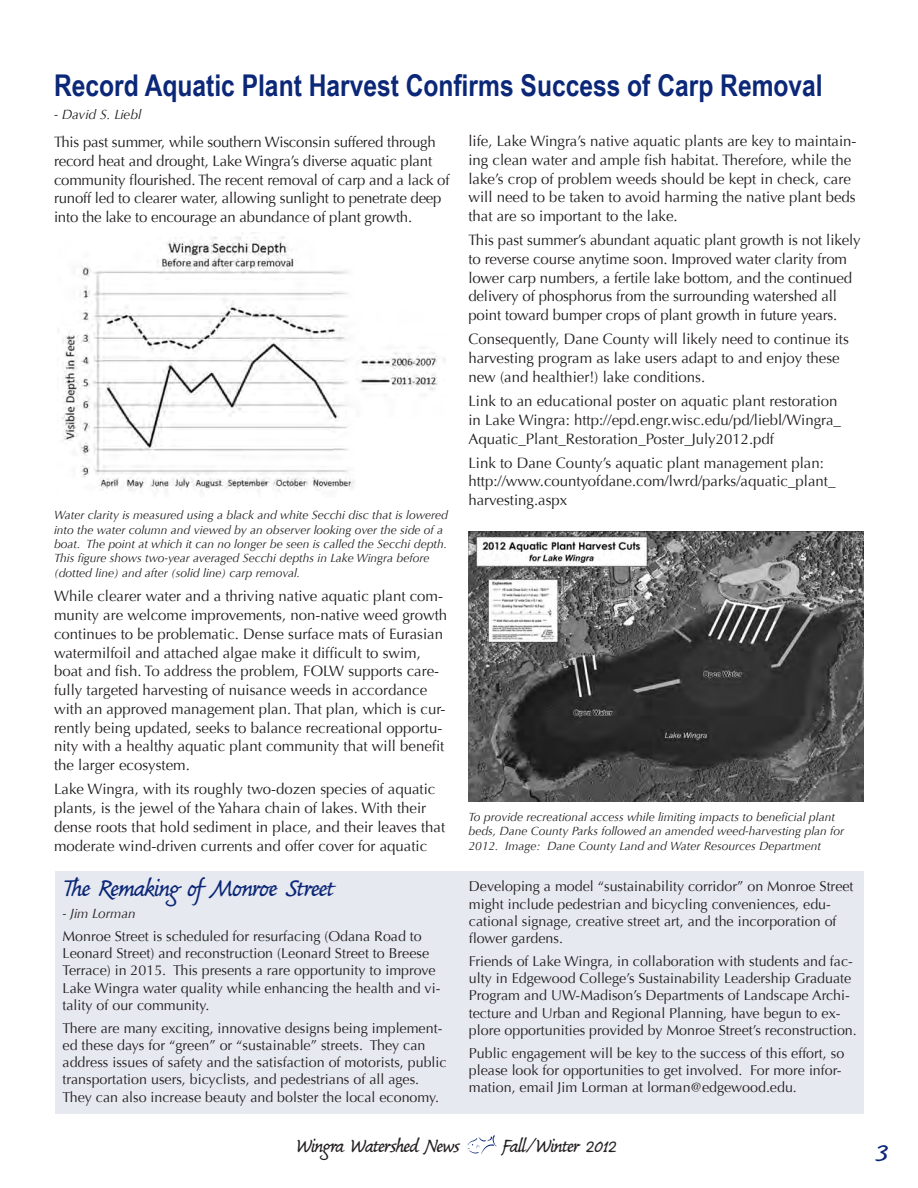
<style>
.page{position:relative;width:918px;height:1188px;background:#fff}
.page>*{position:absolute;margin:0;border:0;box-sizing:border-box;transform-origin:0 0}
.Headline{font:700 30px "Arial Narrow";color:#0b2777}
.script_subhead{font:700 27px "Synthetica Std";letter-spacing:-.025em;color:#0b2777}
.script_subhead-2{font:700 27px "Synthetica Std";letter-spacing:-.025em;color:#0b2777;scale:1.25 1}
.t1{font:700 21px "Synthetica Std";letter-spacing:-.025em;color:#231f20}
.body_text{font:15px/18.8px "Optima";color:#231f20}
.small_text{font:14.25px/17.2px "Optima";color:#231f20}
.byline{font:italic 13.5px "Optima";color:#231f20}
.t2{font:italic 12px/14.4px "Optima";color:#231f20}
</style>
<div class="page">
<svg style="left:468px;top:1135px;width:29px;height:20px"></svg>
<img style="left:57px;top:237px;width:389px;height:254px">
<img style="left:468px;top:532px;width:396px;height:269px">
<div style="left:56px;top:872px;width:808px;height:242px;background:#e7e9f1"></div>
<p class="Headline" style="left:54px;top:63px;width:770px">Record Aquatic Plant Harvest Confirms Success of Carp Removal</p>
<p class="byline" style="left:54px;top:107px;width:89px">- David S. Liebl</p>
<p class="body_text" style="left:54px;top:133px;width:397px">This past summer, while southern Wisconsin suffered through record heat and drought, Lake Wingra’s diverse aquatic plant community flourished. The recent removal of carp and a lack of runoff led to clearer water, allowing sunlight to penetrate deep into the lake to encourage an abundance of plant growth.</p>
<p class="body_text" style="left:468px;top:132px;width:390px">life, Lake Wingra’s native aquatic plants are key to maintain&shy;ing clean water and ample fish habitat. Therefore, while the lake’s crop of problem weeds should be kept in check, care will need to be taken to avoid harming the native plant beds that are so important to the lake.</p>
<p class="body_text" style="left:468px;top:231px;width:394px">This past summer’s abundant aquatic plant growth is not likely to reverse course anytime soon. Improved water clarity from lower carp numbers, a fertile lake bottom, and the continued delivery of phosphorus from the surrounding watershed all point toward bumper crops of plant growth in future years.</p>
<p class="body_text" style="left:468px;top:330px;width:382px">Consequently, Dane County will likely need to continue its harvesting program as lake users adapt to and enjoy these new (and healthier!) lake conditions.</p>
<p class="body_text" style="left:468px;top:392px;width:374px">Link to an educational poster on aquatic plant restoration in Lake Wingra: http://epd.engr.wisc.edu/pd/liebl/Wingra_<br>Aquatic_Plant_Restoration_Poster_July2012.pdf</p>
<p class="body_text" style="left:468px;top:453px;width:369px">Link to Dane County’s aquatic plant management plan: http://www.countyofdane.com/lwrd/parks/aquatic_plant_ harvesting.aspx</p>
<p class="t2" style="left:54px;top:508px;width:395px">Water clarity is measured using a black and white Secchi disc that is lowered into the water column and viewed by an observer looking over the side of a boat. The point at which it can no longer be seen is called the Secchi depth.<br>This figure shows two-year averaged Secchi depths in Lake Wingra before (dotted line) and after (solid line) carp removal.</p>
<p class="body_text" style="left:54px;top:587px;width:395px">While clearer water and a thriving native aquatic plant com&shy;munity are welcome improvements, non-native weed growth continues to be problematic. Dense surface mats of Eurasian watermilfoil and attached algae make it difficult to swim, boat and fish. To address the problem, FOLW supports care&shy;fully targeted harvesting of nuisance weeds in accordance with an approved management plan. That plan, which is cur&shy;rently being updated, seeks to balance recreational opportu&shy;nity with a healthy aquatic plant community that will benefit the larger ecosystem.</p>
<p class="body_text" style="left:54px;top:780px;width:393px">Lake Wingra, with its roughly two-dozen species of aquatic plants, is the jewel of the Yahara chain of lakes. With their dense roots that hold sediment in place, and their leaves that moderate wind-driven currents and offer cover for aquatic</p>
<p class="script_subhead" style="left:63px;top:871px;width:273px">The Remaking of Monroe Street</p>
<p class="byline" style="left:63px;top:906px;width:75px">- Jim Lorman</p>
<p class="small_text" style="left:63px;top:928px;width:379px">Monroe Street is scheduled for resurfacing (Odana Road to Leonard Street) and reconstruction (Leonard Street to Breese Terrace) in 2015. This presents a rare opportunity to improve Lake Wingra water quality while enhancing the health and vi&shy;tality of our community.</p>
<p class="small_text" style="left:63px;top:1019px;width:386px">There are many exciting, innovative designs being implement&shy;ed these days for “green” or “sustainable” streets. They can address issues of safety and the satisfaction of motorists, public transportation users, bicyclists, and pedestrians of all ages.<br>They can also increase beauty and bolster the local economy.</p>
<p class="t2" style="left:468px;top:810px;width:377px">To provide recreational access while limiting impacts to beneficial plant beds, Dane County Parks followed an amended weed-harvesting plan for<br>2012. Image: Dane County Land and Water Resources Department</p>
<p class="small_text" style="left:469px;top:878px;width:386px">Developing a model “sustainability corridor” on Monroe Street might include pedestrian and bicycling conveniences, edu&shy;cational signage, creative street art, and the incorporation of flower gardens.</p>
<p class="small_text" style="left:469px;top:953px;width:389px">Friends of Lake Wingra, in collaboration with students and fac&shy;ulty in Edgewood College’s Sustainability Leadership Graduate Program and UW-Madison’s Departments of Landscape Archi&shy;tecture and Urban and Regional Planning, have begun to ex&shy;plore opportunities provided by Monroe Street’s reconstruction.</p>
<p class="small_text" style="left:469px;top:1044px;width:377px">Public engagement will be key to the success of this effort, so please look for opportunities to get involved. For more infor&shy;mation, email Jim Lorman at lorman@edgewood.edu.</p>
<p class="t1" style="left:296px;top:1132px;width:165px">Wingra Watershed News</p>
<p class="t1" style="left:501px;top:1132px;width:117px">Fall/Winter 2012</p>
<p class="script_subhead-2" style="left:876px;top:1134px;width:12px">3</p>
</div>
